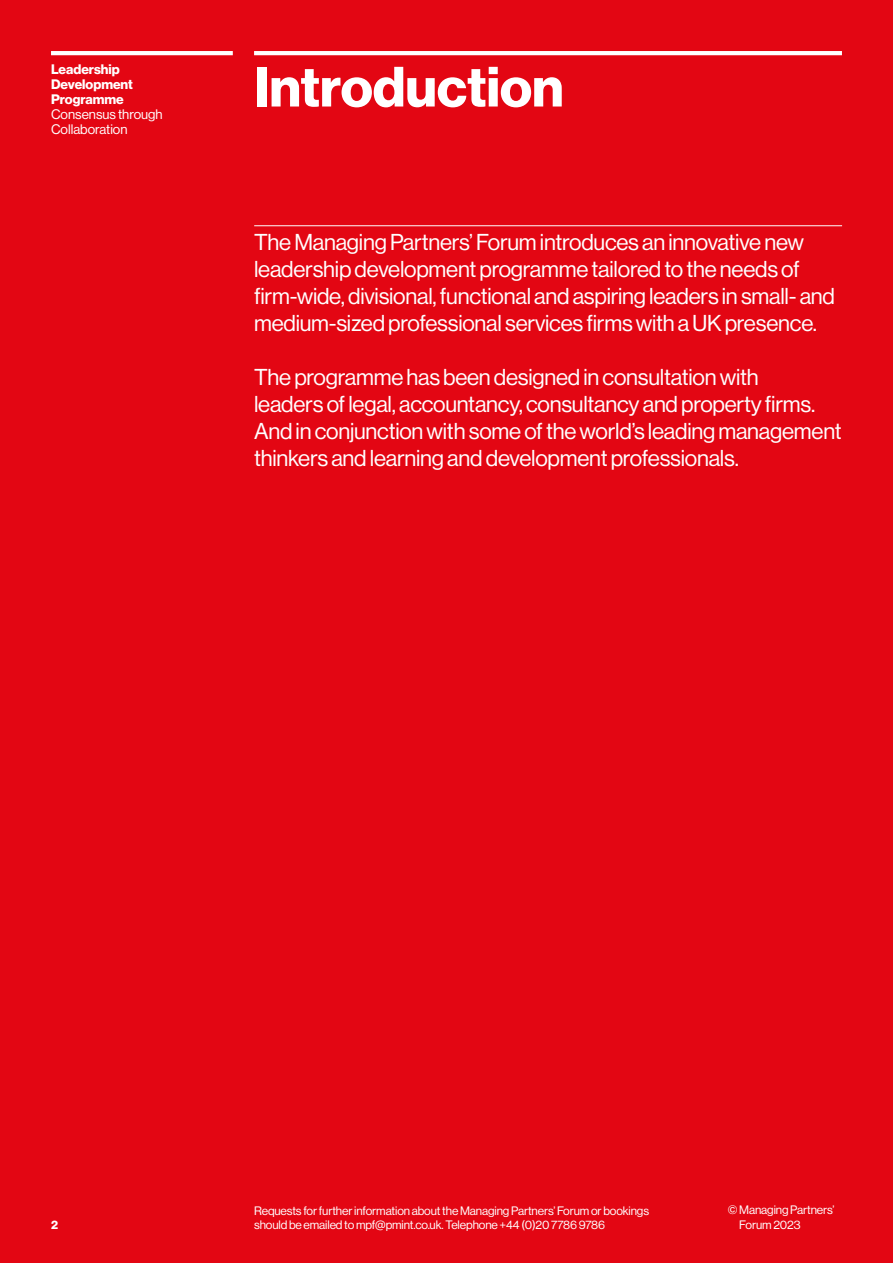
<style>
.page{position:relative;width:893px;height:1263px;background:#e30613}
.page>*{position:absolute;margin:0;border:0;box-sizing:border-box;transform-origin:0 0}
.t1{font:55.5px "N Haas Grotesk DS Pro 75 Bd";color:#fff}
.t2{font:22.5px/27px "N Haas Grotesk DS Pro 55 Rg";letter-spacing:-.01em;color:#fff}
.t3{font:13.5px/15px "N Haas Grotesk DS Pro 75 Bd";color:#fff}
.t4{font:13.5px/15px "N Haas Grotesk DS Pro 55 Rg";color:#fff}
.t5{font:12px/13.5px "N Haas Grotesk DS Pro 55 Rg";letter-spacing:-.01em;color:#fff}
.t6{font:12px "N Haas Grotesk DS Pro 75 Bd";color:#fff}
</style>
<div class="page">
<hr style="left:254px;top:51px;width:588px;height:4px;background:#fff">
<hr style="left:51px;top:51px;width:182px;height:4px;background:#fff">
<hr style="left:254px;top:225px;width:588px;height:1px;background:#fff">
<p class="t3" style="left:51px;top:62px;width:83px">Leadership<br>Development<br>Programme</p>
<p class="t4" style="left:51px;top:107px;width:113px">Consensus through<br>Collaboration</p>
<h1 class="t1" style="left:254px;top:55px;width:311px">Introduction</h1>
<p class="t2" style="left:254px;top:229px;width:582px">The Managing Partners’ Forum introduces an innovative new leadership development programme tailored to the needs of firm-wide, divisional, functional and aspiring leaders in small- and medium-sized professional services firms with a UK presence.</p>
<p class="t2" style="left:254px;top:364px;width:589px">The programme has been designed in consultation with<br>leaders of legal, accountancy, consultancy and property firms.<br>And in conjunction with some of the world’s leading management thinkers and learning and development professionals.</p>
<p class="t6" style="left:51px;top:1218px;width:8px">2</p>
<p class="t5" style="left:254px;top:1204px;width:397px">Requests for further information about the Managing Partners’ Forum or bookings should be emailed to mpf@pmint.co.uk. Telephone +44 (0)20 7786 9786</p>
<p class="t5" style="left:739px;top:1202px;width:97px;line-height:15px;text-indent:-11px">© Managing Partners’<br>Forum 2023</p>
</div>
